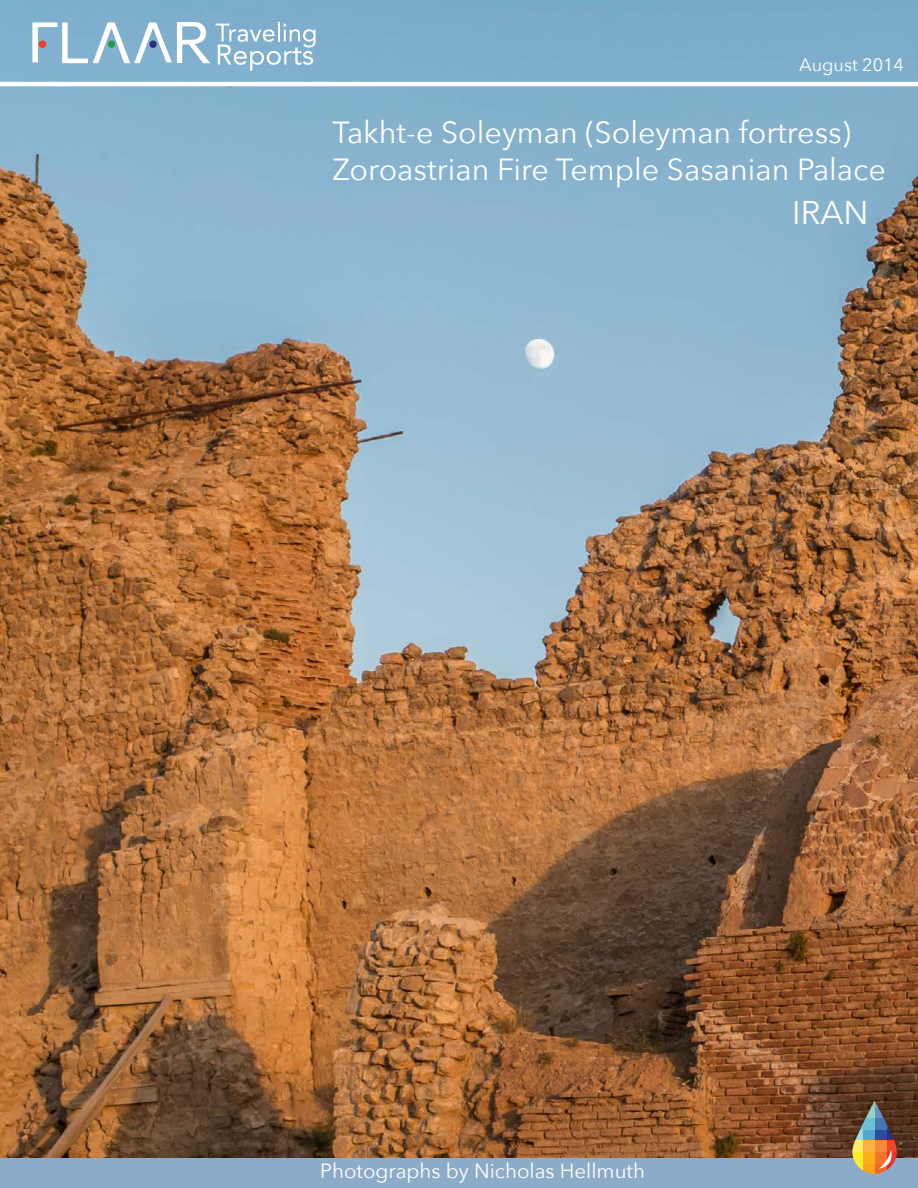
<style>
.page{position:relative;width:918px;height:1188px;background:#fff}
.page>*{position:absolute;margin:0;border:0;box-sizing:border-box;transform-origin:0 0}
.t1{font:32.85px "Avenir Next";color:#fff}
.t2{font:30.45px/36.6px "Avenir Next";color:#fff}
.t3{font:20.55px "Avenir Next";color:#fff}
.t4{font:18px "Avenir Next";color:#fff}
</style>
<div class="page">
<img style="left:0;top:0;width:918px;height:1158px">
<div style="left:0;top:1158px;width:918px;height:30px;background:#8cabc8"></div>
<svg style="left:32px;top:22px;width:178px;height:41px"></svg>
<svg style="left:216px;top:22px;width:100px;height:49px;background:#9bc0d7"></svg>
<hr style="left:0;top:82px;width:918px;height:4px;background:#fff">
<div style="left:862px;top:1129px;width:13px;height:12px;background:#51a8cb"></div>
<div style="left:862px;top:1118px;width:13px;height:11px;background:#6ac1d6"></div>
<div style="left:862px;top:1163px;width:13px;height:11px;background:#faa21b"></div>
<div style="left:862px;top:1141px;width:13px;height:11px;background:#fcb242"></div>
<div style="left:862px;top:1152px;width:13px;height:11px;background:#fcaf17"></div>
<svg style="left:862px;top:1107px;width:13px;height:11px"></svg>
<svg style="left:862px;top:1101px;width:13px;height:6px"></svg>
<svg style="left:850px;top:1129px;width:12px;height:12px"></svg>
<svg style="left:850px;top:1118px;width:12px;height:11px"></svg>
<svg style="left:855px;top:1163px;width:7px;height:7px"></svg>
<svg style="left:850px;top:1141px;width:12px;height:11px"></svg>
<svg style="left:850px;top:1152px;width:12px;height:11px"></svg>
<div style="left:875px;top:1129px;width:13px;height:12px;background:#2c4b9e"></div>
<div style="left:875px;top:1118px;width:13px;height:11px;background:#4675b5"></div>
<svg style="left:875px;top:1163px;width:13px;height:11px"></svg>
<div style="left:875px;top:1141px;width:13px;height:11px;background:#f68935"></div>
<div style="left:875px;top:1152px;width:13px;height:11px;background:#f47429"></div>
<svg style="left:875px;top:1107px;width:13px;height:11px"></svg>
<svg style="left:875px;top:1101px;width:13px;height:6px"></svg>
<svg style="left:888px;top:1129px;width:12px;height:12px"></svg>
<svg style="left:888px;top:1118px;width:12px;height:11px"></svg>
<svg style="left:888px;top:1141px;width:12px;height:11px"></svg>
<svg style="left:893px;top:1152px;width:7px;height:11px"></svg>
<svg style="left:879px;top:1150px;width:14px;height:19px"></svg>
<p class="t4" style="left:799px;top:49px;width:106px">August 2014</p>
<p class="t2" style="left:333px;top:113px;width:555px">Takht-e Soleyman (Soleyman fortress)<br>Zoroastrian Fire Temple Sasanian Palace</p>
<p class="t1" style="left:792px;top:184px;width:78px">IRAN</p>
<p class="t3" style="left:320px;top:1154px;width:326px">Photographs by Nicholas Hellmuth</p>
</div>
